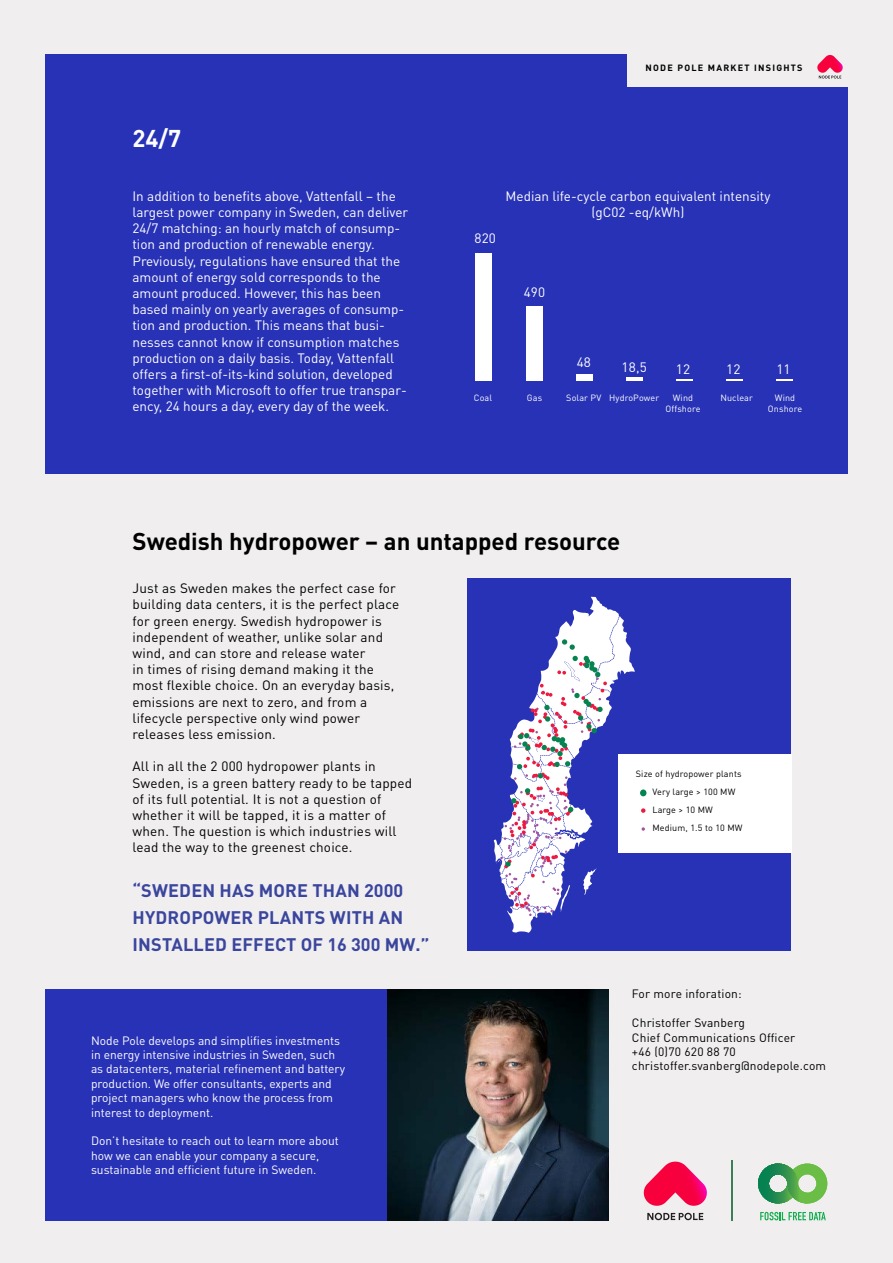
<style>
.page{position:relative;width:893px;height:1263px;background:#f0eeef}
.page>*{position:absolute;margin:0;border:0;box-sizing:border-box;transform-origin:0 0}
.t1{font:700 24px "DIN Pro";color:#000}
.t2{font:700 24px "DIN Pro";color:#fff}
.t3{font:700 18px/27px "DIN Pro";letter-spacing:.01em;color:#3a469d}
.t4{font:13.5px/16.2px "DIN Pro";color:#fff}
.t5{font:13.5px/16.2px "DIN Pro";letter-spacing:.015em;color:#000}
.t6{font:12px/14.4px "DIN Pro";color:#fff}
.t7{font:12px/14.4px "DIN Pro";letter-spacing:.015em;color:#000}
.t8{font:9px/18px "DIN Pro";letter-spacing:.015em;color:#000}
.t9{font:9px/10.8px "DIN Pro";letter-spacing:.015em;color:#fff;text-align:center}
.t10{font:700 9px "DIN Pro";letter-spacing:.14em;color:#000}
</style>
<div class="page">
<div style="left:467px;top:578px;width:324px;height:373px;background:#2832b6"></div>
<div style="left:618px;top:754px;width:174px;height:98px;background:#fff"></div>
<svg style="left:494px;top:597px;width:141px;height:336px"></svg>
<svg style="left:562px;top:639px;width:13px;height:11px"></svg>
<svg style="left:496px;top:656px;width:111px;height:260px"></svg>
<div style="left:45px;top:54px;width:803px;height:419px;background:#2832b6"></div>
<div style="left:627px;top:49px;width:251px;height:38px;background:#f0eeef"></div>
<svg style="left:817px;top:55px;width:26px;height:24px"></svg>
<div style="left:45px;top:989px;width:401px;height:231px;background:#2832b6"></div>
<svg style="left:644px;top:1161px;width:63px;height:45px"></svg>
<svg style="left:647px;top:1213px;width:56px;height:7px"></svg>
<svg style="left:807px;top:1163px;width:20px;height:40px"></svg>
<hr style="left:758px;top:1163px;width:1px;height:40px;background:#048251">
<hr style="left:759px;top:1163px;width:1px;height:40px;background:#048251">
<hr style="left:760px;top:1163px;width:1px;height:40px;background:#048251">
<hr style="left:761px;top:1163px;width:1px;height:40px;background:#058251">
<hr style="left:762px;top:1163px;width:1px;height:40px;background:#058251">
<hr style="left:763px;top:1163px;width:1px;height:40px;background:#058251">
<hr style="left:764px;top:1163px;width:1px;height:40px;background:#058251">
<hr style="left:765px;top:1163px;width:1px;height:40px;background:#068251">
<hr style="left:766px;top:1163px;width:1px;height:40px;background:#078251">
<hr style="left:767px;top:1163px;width:1px;height:40px;background:#088251">
<hr style="left:768px;top:1163px;width:1px;height:40px;background:#098251">
<hr style="left:769px;top:1163px;width:1px;height:40px;background:#0a8351">
<hr style="left:770px;top:1163px;width:1px;height:40px;background:#0c8351">
<hr style="left:771px;top:1163px;width:1px;height:40px;background:#0e8351">
<hr style="left:772px;top:1163px;width:1px;height:40px;background:#108451">
<hr style="left:773px;top:1163px;width:1px;height:40px;background:#118451">
<hr style="left:774px;top:1163px;width:1px;height:40px;background:#148551">
<hr style="left:775px;top:1163px;width:1px;height:40px;background:#178550">
<hr style="left:776px;top:1163px;width:1px;height:40px;background:#198650">
<hr style="left:777px;top:1163px;width:1px;height:40px;background:#1c8750">
<hr style="left:778px;top:1163px;width:1px;height:40px;background:#1d8750">
<hr style="left:779px;top:1163px;width:1px;height:40px;background:#218950">
<hr style="left:780px;top:1163px;width:1px;height:40px;background:#228950">
<hr style="left:781px;top:1163px;width:1px;height:40px;background:#258b50">
<hr style="left:782px;top:1163px;width:1px;height:40px;background:#278c50">
<hr style="left:783px;top:1163px;width:1px;height:40px;background:#2b8d4f">
<hr style="left:784px;top:1163px;width:1px;height:40px;background:#2d8e4f">
<hr style="left:785px;top:1163px;width:1px;height:40px;background:#30904f">
<hr style="left:786px;top:1163px;width:1px;height:40px;background:#34934e">
<hr style="left:787px;top:1163px;width:1px;height:40px;background:#36944e">
<hr style="left:788px;top:1163px;width:1px;height:40px;background:#3b964e">
<hr style="left:789px;top:1163px;width:1px;height:40px;background:#3d984d">
<hr style="left:790px;top:1163px;width:1px;height:40px;background:#429b4c">
<hr style="left:791px;top:1163px;width:1px;height:40px;background:#449c4c">
<hr style="left:792px;top:1163px;width:1px;height:40px;background:#49a04b">
<hr style="left:793px;top:1163px;width:1px;height:40px;background:#4ca24b">
<hr style="left:794px;top:1163px;width:1px;height:40px;background:#52a64a">
<hr style="left:795px;top:1163px;width:1px;height:40px;background:#54a849">
<hr style="left:796px;top:1163px;width:1px;height:40px;background:#5aac48">
<hr style="left:797px;top:1163px;width:1px;height:40px;background:#60b247">
<hr style="left:798px;top:1163px;width:1px;height:40px;background:#63b546">
<hr style="left:799px;top:1163px;width:1px;height:40px;background:#6abd45">
<svg style="left:800px;top:1163px;width:7px;height:40px"></svg>
<svg style="left:760px;top:1212px;width:66px;height:8px"></svg>
<hr style="left:731px;top:1160px;width:2px;height:60px;background:#3b7f56">
<img style="left:388px;top:989px;width:221px;height:231px">
<div style="left:476px;top:253px;width:16px;height:128px;background:#fff"></div>
<div style="left:526px;top:307px;width:16px;height:74px;background:#fff"></div>
<div style="left:576px;top:375px;width:16px;height:6px;background:#fff"></div>
<hr style="left:626px;top:378px;width:16px;height:3px;background:#fff">
<svg style="left:676px;top:379px;width:16px;height:2px"></svg>
<svg style="left:726px;top:379px;width:16px;height:2px"></svg>
<svg style="left:776px;top:380px;width:16px;height:1px"></svg>
<svg style="left:642px;top:827px;width:3px;height:4px"></svg>
<svg style="left:641px;top:808px;width:4px;height:5px"></svg>
<div style="left:640px;top:789px;width:6px;height:7px;background:#048451;border-radius:50%"></div>
<h1 class="t2" style="left:132px;top:123px;width:50px">24/7</h1>
<p class="t4" style="left:132px;top:187px;width:277px">In addition to benefits above, Vattenfall – the largest power company in Sweden, can deliver 24/7 matching: an hourly match of consump&shy;tion and production of renewable energy.<br>Previously, regulations have ensured that the amount of energy sold corresponds to the amount produced. However, this has been based mainly on yearly averages of consump&shy;tion and production. This means that busi&shy;nesses cannot know if consumption matches production on a daily basis. Today, Vattenfall offers a first-of-its-kind solution, developed together with Microsoft to offer true transpar&shy;ency, 24 hours a day, every day of the week.</p>
<p class="t10" style="left:646px;top:62px;width:158px">NODE POLE MARKET INSIGHTS</p>
<p class="t4" style="left:474px;top:229px;width:23px">820</p>
<p class="t4" style="left:505px;top:187px;width:266px;text-align:center">Median life-cycle carbon equivalent intensity (gC02 -eq/kWh)</p>
<p class="t4" style="left:524px;top:284px;width:23px">490</p>
<p class="t4" style="left:577px;top:354px;width:16px">48</p>
<p class="t4" style="left:621px;top:358px;width:27px">18,5</p>
<p class="t4" style="left:676px;top:361px;width:16px">12</p>
<p class="t4" style="left:726px;top:361px;width:16px">12</p>
<p class="t4" style="left:776px;top:361px;width:16px">11</p>
<p class="t9" style="left:474px;top:392px;width:20px">Coal</p>
<p class="t9" style="left:609px;top:392px;width:51px">HydroPower</p>
<p class="t9" style="left:527px;top:392px;width:17px">Gas</p>
<p class="t9" style="left:566px;top:392px;width:37px">Solar PV</p>
<p class="t9" style="left:673px;top:392px;width:22px">Wind</p>
<p class="t9" style="left:720px;top:392px;width:34px">Nuclear</p>
<p class="t9" style="left:665px;top:403px;width:36px">Offshore</p>
<p class="t9" style="left:768px;top:392px;width:36px">Wind<br>Onshore</p>
<h1 class="t1" style="left:132px;top:525px;width:489px">Swedish hydropower – an untapped resource</h1>
<p class="t5" style="left:132px;top:580px;width:268px">Just as Sweden makes the perfect case for building data centers, it is the perfect place for green energy. Swedish hydropower is independent of weather, unlike solar and wind, and can store and release water<br>in times of rising demand making it the most flexible choice. On an everyday basis, emissions are next to zero, and from a lifecycle perspective only wind power releases less emission.</p>
<p class="t5" style="left:132px;top:758px;width:281px">All in all the 2 000 hydropower plants in Sweden, is a green battery ready to be tapped of its full potential. It is not a question of whether it will be tapped, it is a matter of when. The question is which industries will lead the way to the greenest choice.</p>
<h2 class="t3" style="left:132px;top:876px;width:298px">“SWEDEN HAS MORE THAN 2000<br>HYDROPOWER PLANTS WITH AN<br>INSTALLED EFFECT OF 16 300 MW.”</h2>
<p class="t8" style="left:652px;top:765px;width:92px;text-indent:-17px">Size of hydropower plants<br>Very large &gt; 100 MW<br>Large &gt; 10 MW<br>Medium, 1.5 to 10 MW</p>
<p class="t6" style="left:91px;top:1032px;width:256px">Node Pole develops and simplifies investments in energy intensive industries in Sweden, such as datacenters, material refinement and battery production. We offer consultants, experts and project managers who know the process from interest to deployment.</p>
<p class="t6" style="left:91px;top:1133px;width:249px">Don’t hesitate to reach out to learn more about how we can enable your company a secure, sustainable and efficient future in Sweden.</p>
<p class="t7" style="left:632px;top:986px;width:111px">For more inforation:</p>
<p class="t7" style="left:632px;top:1015px;width:196px">Christoffer Svanberg<br>Chief Communications Officer<br>+46 (0)70 620 88 70 christoffer.svanberg@nodepole.com</p>
</div>
